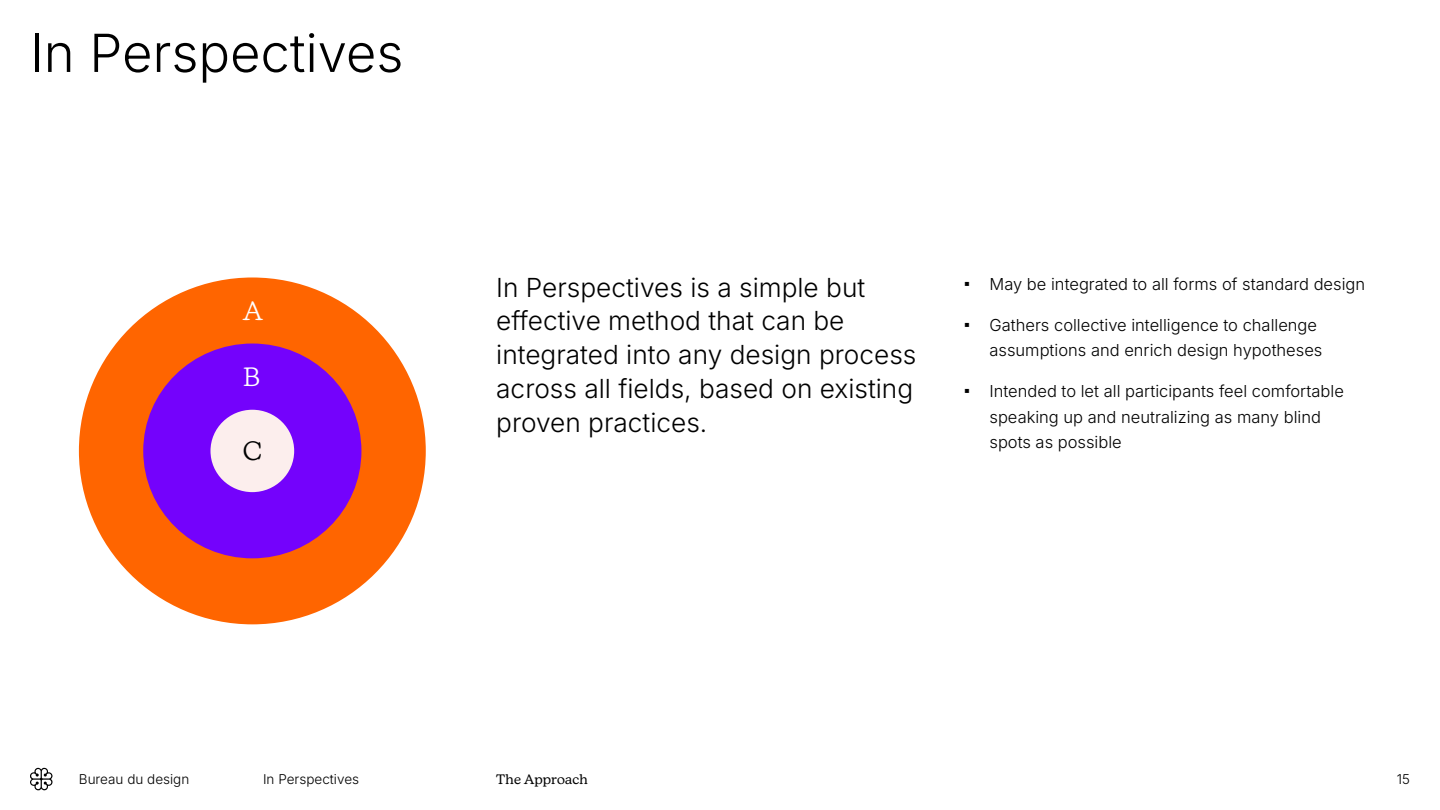
<style>
.page{position:relative;width:1440px;height:810px;background:#fff}
.page>*{position:absolute;margin:0;border:0;box-sizing:border-box;transform-origin:0 0}
.t1{font:52.5px "Inter";color:#000}
.t2{font:26.25px/33.8px "Inter";color:#000}
.t3{font:300 26.25px "New Kansas";color:#fff}
.t4{font:300 26.25px "New Kansas";color:#000}
.t5{font:16.5px/25.5px "Inter";color:#000}
.t6{font:13.5px "Inter";color:#000}
.t7{font:13.5px "New Kansas";letter-spacing:.015em;color:#000}
</style>
<div class="page">
<svg style="left:30px;top:768px;width:22px;height:22px"></svg>
<div style="left:79px;top:278px;width:347px;height:346px;background:#ff6500;border-radius:50%"></div>
<div style="left:143px;top:344px;width:218px;height:214px;background:#7402fc;border-radius:50%"></div>
<div style="left:210px;top:410px;width:84px;height:82px;background:#fceeed;border-radius:50%"></div>
<h1 class="t1" style="left:30px;top:14px;width:375px">In Perspectives</h1>
<h2 class="t3" style="left:243px;top:295px;width:21px">A</h2>
<h2 class="t3" style="left:243px;top:361px;width:19px">B</h2>
<h2 class="t4" style="left:243px;top:436px;width:21px">C</h2>
<h2 class="t2" style="left:496px;top:269px;width:422px">In Perspectives is a simple but effective method that can be integrated into any design process across all fields, based on existing proven practices.</h2>
<p class="t5" style="left:963px;top:270px;width:404px">ׇ May be integrated to all forms of standard design</p>
<p class="t5" style="left:990px;top:312px;width:334px;text-indent:-27px">ׇ Gathers collective intelligence to challenge assumptions and enrich design hypotheses</p>
<p class="t5" style="left:990px;top:378px;width:356px;text-indent:-27px">ׇ Intended to let all participants feel comfortable speaking up and neutralizing as many blind spots as possible</p>
<p class="t6" style="left:79px;top:769px;width:112px">Bureau du design</p>
<p class="t6" style="left:263px;top:769px;width:98px">In Perspectives</p>
<p class="t6" style="left:1397px;top:769px;width:15px">15</p>
<p class="t7" style="left:496px;top:771px;width:93px">The Approach</p>
</div>
